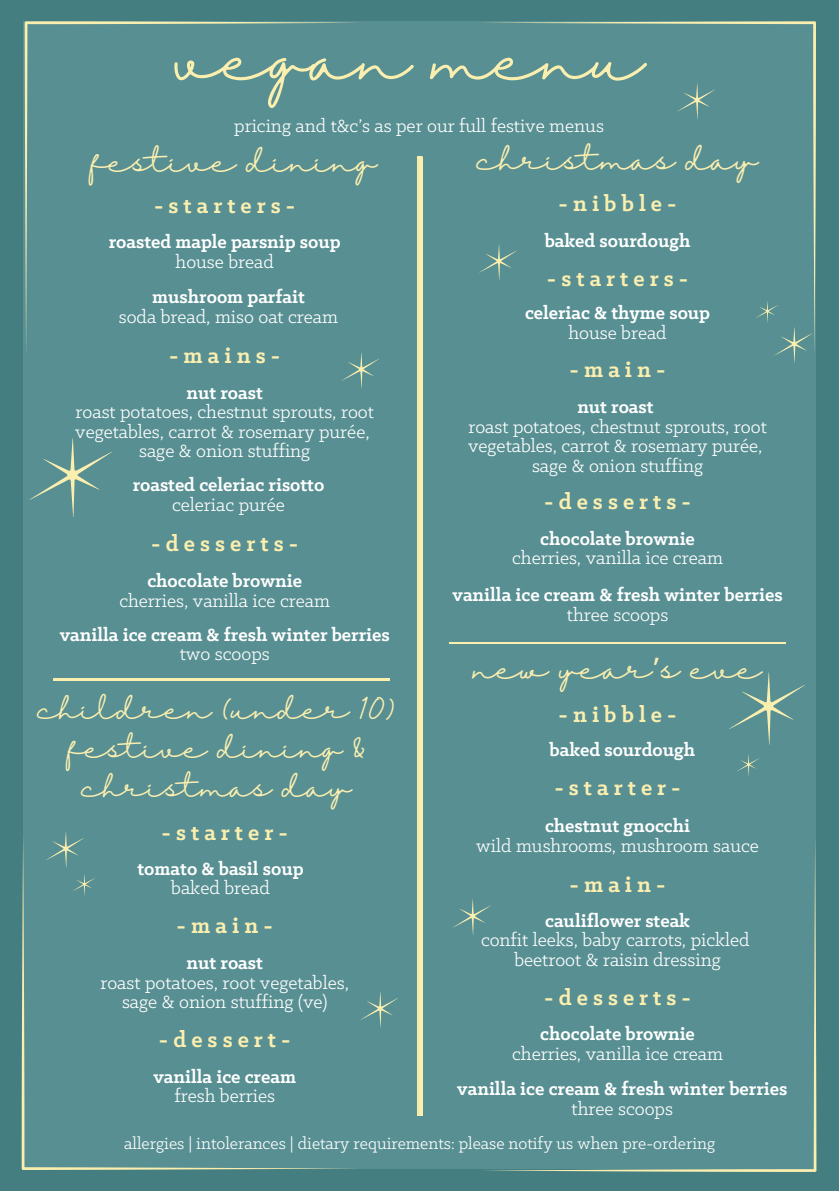
<style>
.page{position:relative;width:839px;height:1191px;background:#fff}
.page>*{position:absolute;margin:0;border:0;box-sizing:border-box;transform-origin:0 0}
.t1{font:60px "Halimun";color:#fbefb0}
.t2{font:29.2px "Halimun";color:#fbefb0}
.t3{font:28px/39px "Halimun";color:#fbefb0;text-align:center}
.t4{font:700 24px "Klinic Slab";letter-spacing:.21em;color:#fbefb0}
.t5{font:20px/19.6px "Klinic Slab";color:#fff;text-align:center}
.t6{font:700 20px/19.6px "Klinic Slab";color:#fff;text-align:center}
.t7{font:18px "Klinic Slab";color:#fff}
.s1{font-weight:400}
.s2{font-weight:700}
.s3{font-family:"Noto Sans Gurmukhi"}
</style>
<div class="page">
<div style="left:0;top:0;width:838px;height:1191px;background:#447e81"></div>
<div style="left:24px;top:21px;width:792px;height:1148px;background:#588f92"></div>
<svg style="left:25px;top:21px;width:331px;height:331px"></svg>
<svg style="left:485px;top:21px;width:331px;height:331px"></svg>
<svg style="left:30px;top:438px;width:82px;height:79px"></svg>
<svg style="left:729px;top:672px;width:75px;height:73px"></svg>
<svg style="left:417px;top:157px;width:5px;height:958px;background:#f7edaf"></svg>
<svg style="left:449px;top:642px;width:336px;height:2px"></svg>
<svg style="left:341px;top:352px;width:38px;height:36px"></svg>
<svg style="left:755px;top:301px;width:57px;height:62px"></svg>
<svg style="left:737px;top:754px;width:22px;height:22px"></svg>
<svg style="left:479px;top:244px;width:37px;height:36px"></svg>
<svg style="left:453px;top:899px;width:27px;height:36px"></svg>
<svg style="left:54px;top:679px;width:335px;height:1px"></svg>
<svg style="left:22px;top:834px;width:331px;height:336px"></svg>
<svg style="left:480px;top:841px;width:336px;height:331px"></svg>
<svg style="left:677px;top:83px;width:37px;height:36px"></svg>
<svg style="left:360px;top:992px;width:38px;height:35px"></svg>
<p class="t1" style="left:174px;top:24px;width:471px">vegan menu</p>
<h3 class="t5" style="left:234px;top:117px;width:371px">pricing and t&amp;c’s as per our full festive menus</h3>
<h4 class="t2" style="left:91px;top:145px;width:287px">festive dining</h4>
<h1 class="t4" style="left:154px;top:195px;width:143px">-starters-</h1>
<p class="t6" style="left:109px;top:234px;width:233px">roasted maple parsnip soup <span class="s1">house bread</span></p>
<p class="t5" style="left:119px;top:289px;width:221px"><span class="s2">mushroom parfait<br></span>soda bread, miso oat cream</p>
<h4 class="t4" style="left:169px;top:345px;width:113px">-mains-</h4>
<h2 class="t5" style="left:75px;top:384px;width:300px"><span class="s2">nut roast<br></span>roast potatoes, chestnut sprouts, root vegetables, carrot &amp; rosemary purée, sage &amp; onion stuffing</h2>
<h2 class="t6" style="left:133px;top:477px;width:193px">roasted celeriac risotto <span class="s1">celeriac purée</span></h2>
<p class="t4" style="left:151px;top:533px;width:148px">-desserts-</p>
<h3 class="t5" style="left:119px;top:572px;width:212px"><span class="s2">chocolate brownie </span>cherries, vanilla ice cream</h3>
<h4 class="t6" style="left:60px;top:626px;width:331px">vanilla ice cream &amp; fresh winter berries <span class="s1">two scoops</span></h4>
<h4 class="t3" style="left:38px;top:690px;width:358px">children (under 10) festive dining &amp; christmas day</h4>
<p class="t4" style="left:161px;top:822px;width:128px">-starter-</p>
<h3 class="t6" style="left:137px;top:860px;width:168px">tomato &amp; basil soup <span class="s1">baked bread</span></h3>
<h3 class="t4" style="left:177px;top:915px;width:98px">-main-</h3>
<p class="t5" style="left:100px;top:954px;width:250px"><span class="s2">nut roast<br></span>roast potatoes, root vegetables, sage &amp; onion stuffing (ve)</p>
<h4 class="t4" style="left:159px;top:1029px;width:133px">-dessert-</h4>
<p class="t6" style="left:153px;top:1068px;width:144px">vanilla ice cream <span class="s1">fresh berries</span></p>
<h3 class="t2" style="left:477px;top:143px;width:282px">christmas day</h3>
<h4 class="t4" style="left:558px;top:193px;width:120px">-nibble-</h4>
<h4 class="t6" style="left:544px;top:232px;width:147px">baked sourdough</h4>
<p class="t4" style="left:547px;top:268px;width:143px">-starters-</p>
<h3 class="t6" style="left:525px;top:304px;width:187px">celeriac &amp; thyme soup <span class="s1">house bread</span></h3>
<p class="t4" style="left:569px;top:359px;width:98px">-main-</p>
<h4 class="t5" style="left:468px;top:399px;width:300px"><span class="s2">nut roast<br></span>roast potatoes, chestnut sprouts, root vegetables, carrot &amp; rosemary purée, sage &amp; onion stuffing</h4>
<h3 class="t4" style="left:544px;top:491px;width:148px">-desserts-</h3>
<h4 class="t5" style="left:512px;top:530px;width:212px"><span class="s2">chocolate brownie </span>cherries, vanilla ice cream</h4>
<p class="t6" style="left:452px;top:586px;width:331px">vanilla ice cream &amp; fresh winter berries <span class="s1">three scoops</span></p>
<p class="t2" style="left:473px;top:652px;width:290px">new year<span class="s3">’</span>s eve</p>
<h3 class="t4" style="left:558px;top:704px;width:120px">-nibble-</h3>
<h2 class="t6" style="left:549px;top:741px;width:147px">baked sourdough</h2>
<h4 class="t4" style="left:554px;top:777px;width:128px">-starter-</h4>
<h4 class="t5" style="left:476px;top:818px;width:284px"><span class="s2">chestnut gnocchi<br></span>wild mushrooms, mushroom sauce</h4>
<h4 class="t4" style="left:569px;top:874px;width:98px">-main-</h4>
<p class="t5" style="left:481px;top:912px;width:270px"><span class="s2">cauliflower steak<br></span>confit leeks, baby carrots, pickled beetroot &amp; raisin dressing</p>
<h2 class="t4" style="left:544px;top:987px;width:148px">-desserts-</h2>
<h4 class="t5" style="left:512px;top:1026px;width:212px"><span class="s2">chocolate brownie </span>cherries, vanilla ice cream</h4>
<p class="t6" style="left:457px;top:1081px;width:331px">vanilla ice cream &amp; fresh winter berries <span class="s1">three scoops</span></p>
<h3 class="t7" style="left:124px;top:1135px;width:592px">allergies | intolerances | dietary requirements: please notify us when pre-ordering</h3>
</div>
